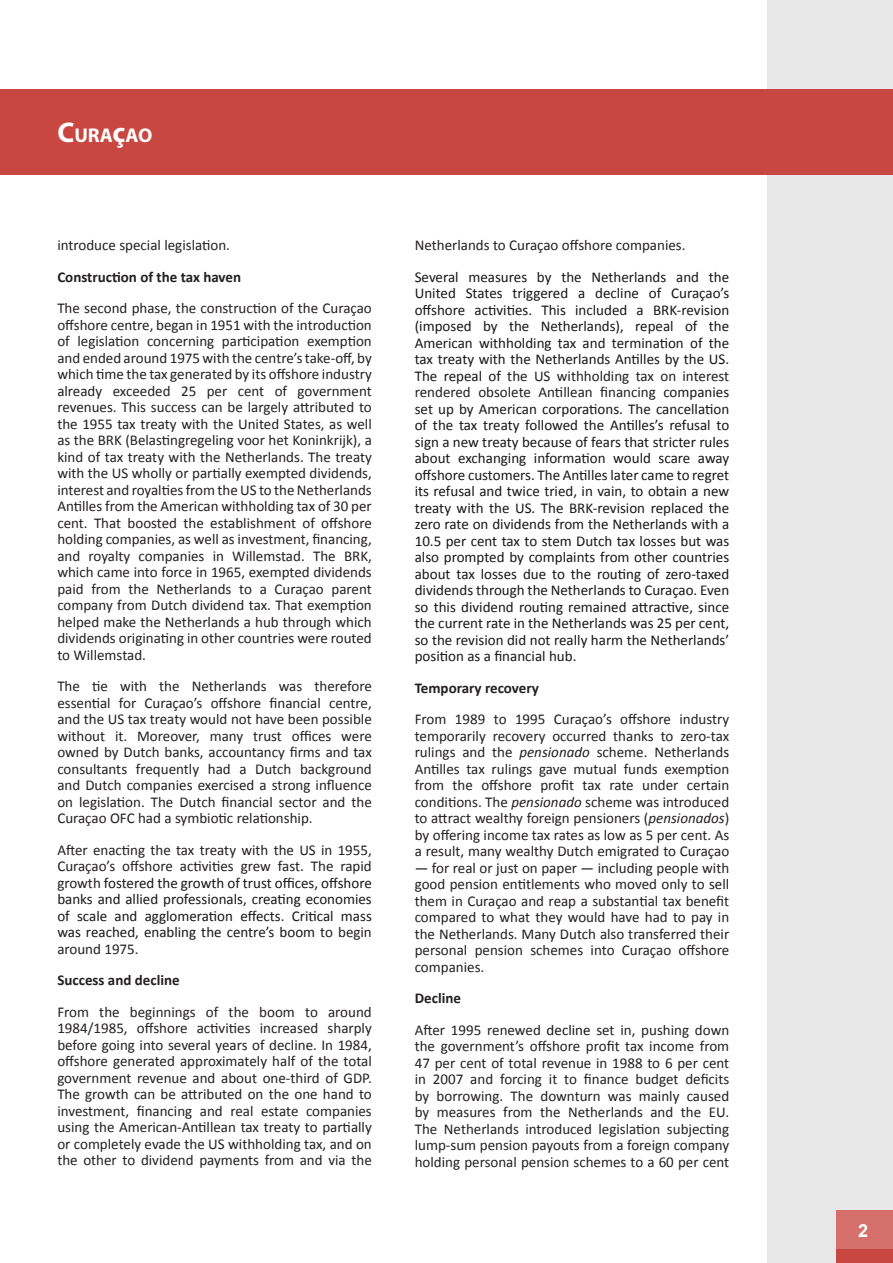
<style>
.page{position:relative;width:893px;height:1263px;background:#fff}
.page>*{position:absolute;margin:0;border:0;box-sizing:border-box;transform-origin:0 0}
.t1{font:700 19.95px "Myriad Pro";color:#fff}
.t2{font:700 18px "Arial";color:#fff}
.t3{font:15px/16.5px "Calibri";color:#231f20;text-align:justify}
.t4{font:15px/16.5px "Calibri";color:#171717;text-align:justify}
.Heading{font:700 15px "Calibri";color:#231f20}
.s1{font-size:28.5px}
.s2{color:#231f20}
.s3{font-style:italic}
.s4{color:#171717}
.s5{color:#222}
</style>
<div class="page">
<div style="left:767px;top:0;width:126px;height:1263px;background:#e8e8e8"></div>
<div style="left:837px;top:1210px;width:56px;height:47px;background:#d56f6b"></div>
<div style="left:837px;top:1249px;width:56px;height:14px;background:#c94741"></div>
<div style="left:0;top:89px;width:893px;height:85px;background:#c94741"></div>
<h1 class="t1" style="left:57px;top:122px;width:97px"><span class="s1">C</span>URA<span class="s1">ç</span>AO</h1>
<p class="t3" style="left:57px;top:236px;width:174px">introduce special legislation.</p>
<p class="Heading" style="left:57px;top:266px;width:185px">Construction of the tax haven</p>
<p class="t3" style="left:57px;top:299px;width:316px">The second phase, the construction of the Curaçao offshore centre, began in 1951 with the introduction of legislation concerning participation exemption and ended around 1975 with the centre’s take-off, by which time the tax generated by its offshore industry already exceeded 25 per cent of government revenues. This success can be largely attributed to the 1955 tax treaty with the United States, as well as the BRK (Belastingregeling voor het Koninkrijk), a kind of tax treaty with the Netherlands. The treaty with the US wholly or partially exempted dividends, interest and royalties from the US to the Netherlands Antilles from the American withholding tax of 30 per cent. That boosted the establishment of offshore holding companies, as well as investment, financing, and royalty companies in Willemstad. The BRK, which came into force in 1965, exempted dividends paid from the Netherlands to a Curaçao parent company from Dutch dividend tax. That exemption helped make the Netherlands a hub through which dividends originating in other countries were routed to Willemstad.</p>
<p class="t3" style="left:57px;top:677px;width:316px">The tie with the Netherlands was therefore essential for Curaçao’s offshore financial centre, and the US tax treaty would not have been possible without it. Moreover, many trust offices were owned by Dutch banks, accountancy firms and tax consultants frequently had a Dutch background and Dutch companies exercised a strong influence on legislation. The Dutch financial sector and the Curaçao OFC had a symbiotic relationship.</p>
<p class="t4" style="left:57px;top:841px;width:316px"><span class="s2">After enacting the tax treaty with the US in 1955, Curaçao’s offshore activities grew fast. The rapid growth</span> fostered the growth of trust offices, offshore banks and allied professionals, creating economies of scale and agglomeration effects<span class="s2">.</span> Critical mass was reached, enabling the centre’s boom <span class="s2">to begin around 1975.</span></p>
<p class="Heading" style="left:57px;top:969px;width:124px">Success and decline</p>
<p class="t3" style="left:57px;top:1003px;width:316px">From the beginnings of the boom to around 1984/1985, offshore activities increased sharply before going into several years of decline. In 1984, offshore generated approximately half of the total government revenue and about one-third of GDP.<br>The growth can be attributed on the one hand to investment, financing and real estate companies using the American-Antillean tax treaty to partially or completely evade the US withholding tax, and on the other to dividend payments from and via the</p>
<p class="t3" style="left:415px;top:236px;width:272px">Netherlands to Curaçao offshore companies.</p>
<p class="t4" style="left:415px;top:268px;width:316px">Several measures by the Netherlands and the United States triggered a decline of Curaçao’s offshore activities. This included a BRK-revision (imposed by the Netherlands), repeal of the American withholding tax and termination of the tax treaty with the Netherlands Antilles by the US.<br>The repeal of <span class="s2">the US withholding tax on interest rendered obsolete Antillean financing</span> companies set up by American corporations. The cancellation of the tax treaty followed the Antilles’s refusal to sign a new treaty because of fears that stricter rules about exchanging information would scare away offshore customers. The Antilles later came to regret its refusal and twice tried, in vain, to obtain a new treaty with the US. The BRK-revision replaced the zero rate on dividends from the Netherlands with a 10.5 per cent tax to stem Dutch tax losses but was also prompted by complaints from other countries about tax losses due to the routing of zero-taxed dividends through the Netherlands to Curaçao. Even so this dividend routing remained attractive, since the current rate in the Netherlands was 25 per cent, so the revision did not really harm the Netherlands’ position as a financial hub.</p>
<p class="Heading" style="left:415px;top:677px;width:126px">Temporary recovery</p>
<p class="t3" style="left:415px;top:710px;width:316px">From 1989 to 1995 Curaçao’s offshore industry temporarily recovery occurred thanks to zero-tax rulings and the <span class="s3">pensionado</span> scheme. Netherlands Antilles tax rulings gave mutual funds exemption from the offshore profit tax rate under certain conditions. The <span class="s3">pensionado</span> scheme was introduced to attract wealthy foreign pensioners (<span class="s3">pensionados</span>) by offering income tax rates as low as 5 per cent. As a result, many wealthy Dutch emigrated to Curaçao</p>
<p class="t3" style="left:415px;top:859px;width:316px">— for real or just on paper — including people with good pension entitlements who moved only to sell them in Curaçao and reap a substantial tax benefit compared to what they would have had to pay in the Netherlands. Many Dutch also transferred their personal pension schemes into Curaçao offshore companies.</p>
<p class="Heading" style="left:415px;top:987px;width:48px">Decline</p>
<p class="t3" style="left:415px;top:1021px;width:316px">After 1995 renewed <span class="s4">decline</span> set in, pushing down the government’s offshore profit tax income from 47 per cent of total revenue in 1988 to 6 per cent in 2007 and forcing it to finance budget deficits by borrowing. The downturn was mainly caused by measures from the Netherlands and the EU<span class="s4">.<br></span><span class="s5">The Netherlands introduced legislation subjecting lump-sum pension payouts from a foreign company holding personal</span> pension schemes to a 60 per cent</p>
<p class="t2" style="left:858px;top:1218px;width:12px">2</p>
</div>
